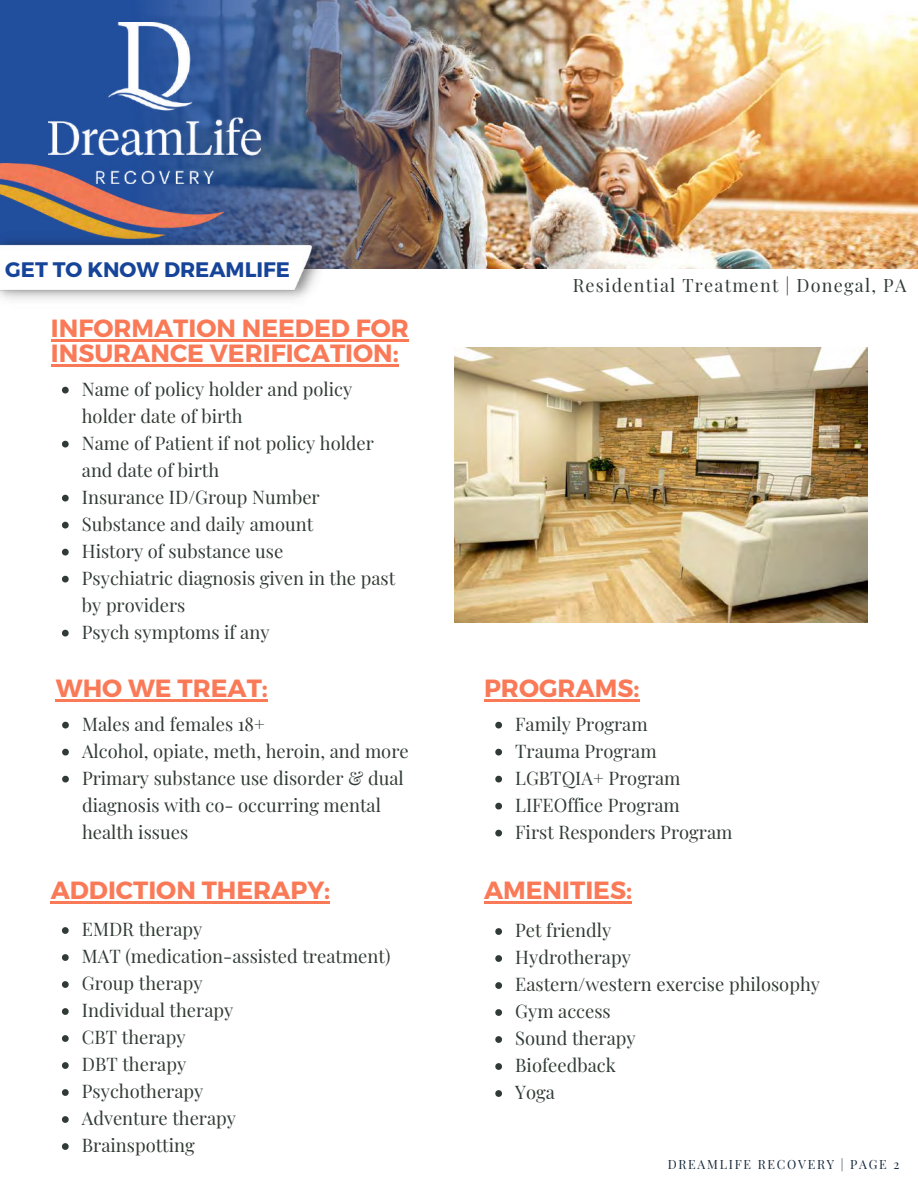
<style>
.page{position:relative;width:918px;height:1188px;background:#fff}
.page>*{position:absolute;margin:0;border:0;box-sizing:border-box;transform-origin:0 0}
.t1{font:700 24.9px/24.8px "Montserrat";color:#fa7a58}
.t2{font:700 21px "Montserrat";color:#164499}
.t3{font:18.3px/27px "Playfair Display";color:#313b35}
.t4{font:18px "Playfair Display";letter-spacing:.07em;color:#313b35}
.t5{font:12.45px "Playfair Display";letter-spacing:.14em;color:#15283a}
</style>
<div class="page">
<img style="left:454px;top:347px;width:413px;height:276px">
<img style="left:481px;top:0;width:436px;height:268px">
<img style="left:0;top:0;width:481px;height:269px">
<img style="left:0;top:164px;width:223px;height:64px">
<img style="left:0;top:228px;width:333px;height:72px">
<img style="left:49px;top:23px;width:211px;height:161px">
<svg style="left:62px;top:722px;width:7px;height:6px"></svg>
<svg style="left:62px;top:749px;width:7px;height:6px"></svg>
<svg style="left:62px;top:776px;width:7px;height:6px"></svg>
<hr style="left:56px;top:699px;width:212px;height:2px;background:#fa7a58">
<svg style="left:495px;top:722px;width:7px;height:6px"></svg>
<svg style="left:495px;top:749px;width:7px;height:6px"></svg>
<svg style="left:495px;top:776px;width:7px;height:6px"></svg>
<svg style="left:495px;top:803px;width:7px;height:6px"></svg>
<svg style="left:495px;top:830px;width:7px;height:6px"></svg>
<hr style="left:484px;top:699px;width:155px;height:2px;background:#fa7a58">
<hr style="left:51px;top:901px;width:279px;height:2px;background:#fa7a58">
<svg style="left:62px;top:927px;width:7px;height:7px"></svg>
<svg style="left:62px;top:954px;width:7px;height:7px"></svg>
<svg style="left:62px;top:981px;width:7px;height:7px"></svg>
<svg style="left:62px;top:1008px;width:7px;height:7px"></svg>
<svg style="left:62px;top:1035px;width:7px;height:7px"></svg>
<svg style="left:62px;top:1062px;width:7px;height:7px"></svg>
<svg style="left:62px;top:1089px;width:7px;height:7px"></svg>
<svg style="left:62px;top:1116px;width:7px;height:7px"></svg>
<svg style="left:62px;top:1143px;width:7px;height:7px"></svg>
<hr style="left:484px;top:901px;width:148px;height:2px;background:#fa7a58">
<svg style="left:495px;top:928px;width:7px;height:7px"></svg>
<svg style="left:495px;top:955px;width:7px;height:7px"></svg>
<svg style="left:495px;top:982px;width:7px;height:7px"></svg>
<svg style="left:495px;top:1009px;width:7px;height:7px"></svg>
<svg style="left:495px;top:1036px;width:7px;height:7px"></svg>
<svg style="left:495px;top:1063px;width:7px;height:7px"></svg>
<svg style="left:495px;top:1090px;width:7px;height:7px"></svg>
<svg style="left:62px;top:387px;width:7px;height:6px"></svg>
<svg style="left:62px;top:441px;width:7px;height:6px"></svg>
<svg style="left:62px;top:495px;width:7px;height:6px"></svg>
<svg style="left:62px;top:522px;width:7px;height:6px"></svg>
<svg style="left:62px;top:549px;width:7px;height:6px"></svg>
<svg style="left:62px;top:576px;width:7px;height:6px"></svg>
<svg style="left:62px;top:630px;width:7px;height:6px"></svg>
<hr style="left:51px;top:339px;width:358px;height:3px;background:#fa7a58">
<hr style="left:51px;top:364px;width:348px;height:2px;background:#fa7a58">
<p class="t2" style="left:5px;top:256px;width:286px">GET TO KNOW DREAMLIFE</p>
<h1 class="t1" style="left:51px;top:315px;width:359px">INFORMATION NEEDED FOR<br>INSURANCE VERIFICATION:</h1>
<p class="t3" style="left:82px;top:375px;width:315px">Name of policy holder and policy holder date of birth<br>Name of Patient if not policy holder and date of birth<br>Insurance ID/Group Number<br>Substance and daily amount<br>History of substance use<br>Psychiatric diagnosis given in the past by providers<br>Psych symptoms if any</p>
<h1 class="t1" style="left:56px;top:674px;width:214px">WHO WE TREAT:</h1>
<p class="t3" style="left:82px;top:710px;width:328px">Males and females 18+<br>Alcohol, opiate, meth, heroin, and more<br>Primary substance use disorder &amp; dual diagnosis with co- occurring mental health issues</p>
<h1 class="t1" style="left:51px;top:876px;width:281px">ADDICTION THERAPY:</h1>
<p class="t3" style="left:82px;top:915px;width:310px">EMDR therapy<br>MAT (medication-assisted treatment)<br>Group therapy<br>Individual therapy<br>CBT therapy<br>DBT therapy<br>Psychotherapy<br>Adventure therapy<br>Brainspotting</p>
<p class="t4" style="left:573px;top:272px;width:335px">Residential Treatment | Donegal, PA</p>
<h1 class="t1" style="left:484px;top:674px;width:157px">PROGRAMS:</h1>
<p class="t3" style="left:515px;top:710px;width:219px">Family Program<br>Trauma Program<br>LGBTQIA+ Program<br>LIFEOffice Program<br>First Responders Program</p>
<h1 class="t1" style="left:484px;top:876px;width:150px">AMENITIES:</h1>
<p class="t3" style="left:515px;top:916px;width:306px">Pet friendly<br>Hydrotherapy<br>Eastern/western exercise philosophy<br>Gym access<br>Sound therapy<br>Biofeedback<br>Yoga</p>
<p class="t5" style="left:668px;top:1155px;width:233px">DREAMLIFE RECOVERY | PAGE 2</p>
</div>
